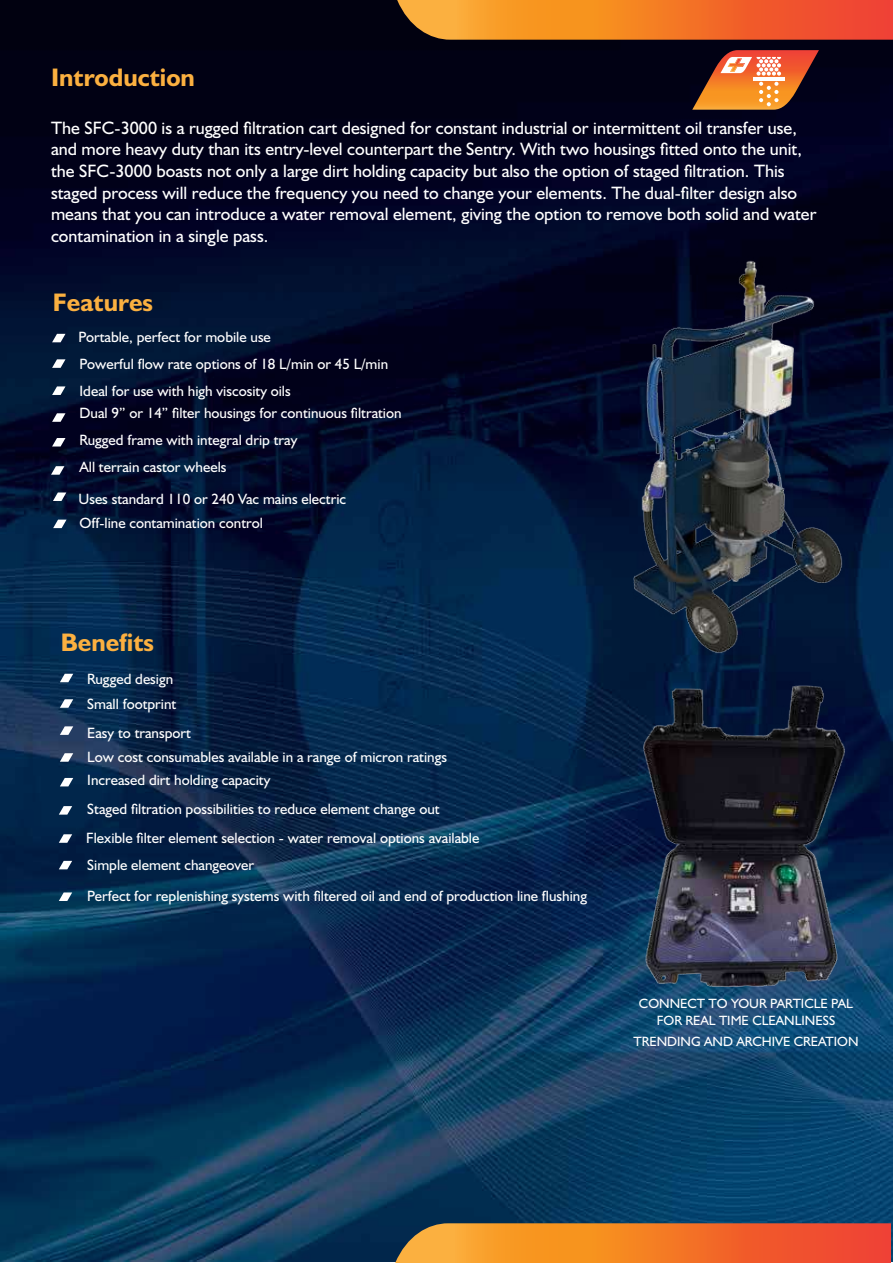
<style>
.page{position:relative;width:893px;height:1263px;background:#fff}
.page>*{position:absolute;margin:0;border:0;box-sizing:border-box;transform-origin:0 0}
.t1{font:700 25.5px "Humanist 521 BT";color:#fbb040}
.t2{font:18px/21.6px "Humanist 521 BT";color:#fff}
.t3{font:15px/23.5px "Humanist 521 BT";color:#fff}
.t4{font:13.5px/16.2px "Humanist 521 BT";color:#fff;text-align:center}
</style>
<div class="page">
<img style="left:0;top:0;width:893px;height:1262px">
<svg style="left:60px;top:674px;width:13px;height:8px"></svg>
<svg style="left:60px;top:699px;width:13px;height:9px"></svg>
<svg style="left:60px;top:726px;width:13px;height:9px"></svg>
<svg style="left:60px;top:753px;width:13px;height:9px"></svg>
<svg style="left:60px;top:778px;width:13px;height:8px"></svg>
<svg style="left:59px;top:806px;width:13px;height:9px"></svg>
<svg style="left:59px;top:834px;width:13px;height:9px"></svg>
<svg style="left:59px;top:861px;width:13px;height:8px"></svg>
<svg style="left:59px;top:892px;width:13px;height:9px"></svg>
<svg style="left:52px;top:334px;width:14px;height:8px"></svg>
<svg style="left:52px;top:359px;width:14px;height:9px"></svg>
<svg style="left:52px;top:386px;width:14px;height:9px"></svg>
<svg style="left:52px;top:413px;width:14px;height:9px"></svg>
<svg style="left:52px;top:438px;width:13px;height:8px"></svg>
<svg style="left:51px;top:466px;width:13px;height:9px"></svg>
<svg style="left:53px;top:492px;width:13px;height:9px"></svg>
<svg style="left:53px;top:520px;width:14px;height:8px"></svg>
<img style="left:609px;top:255px;width:240px;height:405px">
<img style="left:643px;top:672px;width:206px;height:314px">
<svg style="left:397px;top:0;width:496px;height:40px;background:#ea7529"></svg>
<svg style="left:395px;top:1223px;width:496px;height:40px;background:#ea772c"></svg>
<svg style="left:692px;top:50px;width:127px;height:60px;background:#b1643a"></svg>
<h1 class="t1" style="left:51px;top:62px;width:145px">Introduction</h1>
<p class="t2" style="left:51px;top:117px;width:767px">The SFC-3000 is a rugged filtration cart designed for constant industrial or intermittent oil transfer use, and more heavy duty than its entry-level counterpart the Sentry. With two housings fitted onto the unit, the SFC-3000 boasts not only a large dirt holding capacity but also the option of staged filtration. This staged process will reduce the frequency you need to change your elements. The dual-filter design also means that you can introduce a water removal element, giving the option to remove both solid and water contamination in a single pass.</p>
<h1 class="t1" style="left:53px;top:286px;width:102px">Features</h1>
<p class="t3" style="left:78px;top:325px;width:194px">Portable, perfect for mobile use</p>
<p class="t3" style="left:80px;top:351px;width:310px">Powerful flow rate options of 18 L/min or 45 L/min</p>
<p class="t3" style="left:80px;top:379px;width:324px;line-height:22.4px">Ideal for use with high viscosity oils<br>Dual 9” or 14” filter housings for continuous filtration</p>
<p class="t3" style="left:80px;top:426px;width:219px;line-height:27.2px">Rugged frame with integral drip tray<br>All terrain castor wheels</p>
<p class="t3" style="left:78px;top:487px;width:269px">Uses standard 110 or 240 Vac mains electric<br>Off-line contamination control</p>
<h1 class="t1" style="left:61px;top:626px;width:95px">Benefits</h1>
<p class="t3" style="left:87px;top:667px;width:88px">Rugged design</p>
<p class="t3" style="left:87px;top:691px;width:91px">Small footprint</p>
<p class="t3" style="left:87px;top:721px;width:361px">Easy to transport<br>Low cost consumables available in a range of micron ratings<br>Increased dirt holding capacity</p>
<p class="t3" style="left:87px;top:797px;width:354px">Staged filtration possibilities to reduce element change out</p>
<p class="t3" style="left:86px;top:824px;width:395px;line-height:27.3px">Flexible filter element selection - water removal options available<br>Simple element changeover</p>
<p class="t3" style="left:87px;top:883px;width:501px">Perfect for replenishing systems with filtered oil and end of production line flushing</p>
<p class="t4" style="left:639px;top:995px;width:216px">CONNECT TO YOUR PARTICLE PAL<br>FOR REAL TIME CLEANLINESS</p>
<p class="t4" style="left:633px;top:1033px;width:227px">TRENDING AND ARCHIVE CREATION</p>
</div>
